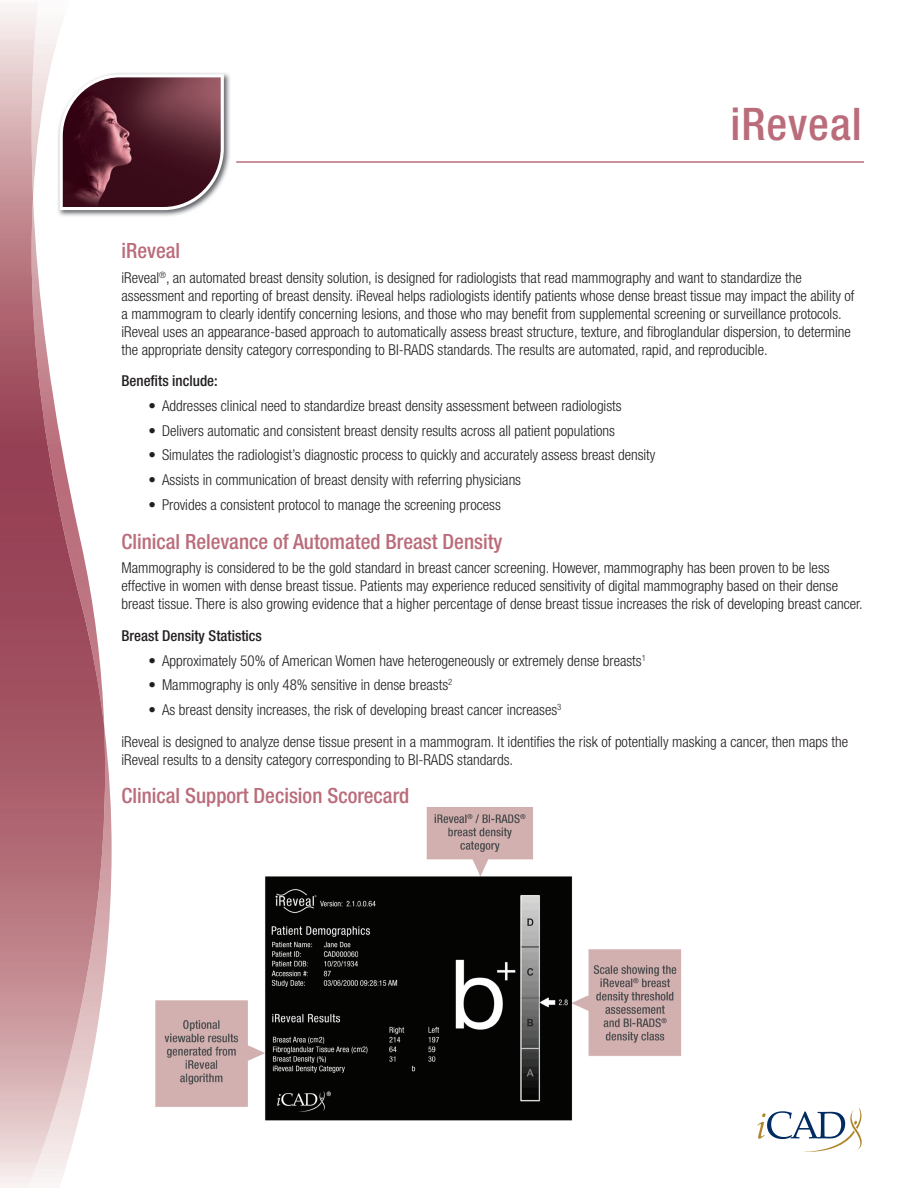
<style>
.page{position:relative;width:918px;height:1188px;background:#fff}
.page>*{position:absolute;margin:0;border:0;box-sizing:border-box;transform-origin:0 0}
.t1{font:500 condensed 45px "Helvetica Neue LT Std";letter-spacing:.02em;color:#ba6c7a}
.t2{font:500 condensed 21px "Helvetica Neue LT Std";color:#ba6c7a}
.t3{font:300 condensed 15px/18px "Helvetica Neue LT Std";color:#231f20}
.t4{font:500 condensed 15px "Helvetica Neue LT Std";color:#231f20}
</style>
<div class="page">
<hr style="left:236px;top:161px;width:628px;height:2px;background:#ba6c7a">
<svg style="left:105px;top:734px;width:7px;height:235px"></svg>
<img style="left:0;top:6px;width:105px;height:1182px">
<img style="left:57px;top:72px;width:173px;height:103px">
<svg style="left:32px;top:73px;width:193px;height:654px"></svg>
<svg style="left:757px;top:1107px;width:105px;height:45px"></svg>
<img style="left:155px;top:808px;width:526px;height:313px">
<h1 class="t1" style="left:731px;top:97px;width:133px">iReveal</h1>
<h2 class="t2" style="left:122px;top:238px;width:60px">iReveal</h2>
<p class="t3" style="left:122px;top:268px;width:735px">iReveal<sup>®</sup>, an automated breast density solution, is designed for radiologists that read mammography and want to standardize the assessment and reporting of breast density. iReveal helps radiologists identify patients whose dense breast tissue may impact the ability of a mammogram to clearly identify concerning lesions, and those who may benefit from supplemental screening or surveillance protocols. iReveal uses an appearance-based approach to automatically assess breast structure, texture, and fibroglandular dispersion, to determine the appropriate density category corresponding to BI-RADS standards. The results are automated, rapid, and reproducible.</p>
<p class="t4" style="left:122px;top:372px;width:98px">Benefits include:</p>
<p class="t3" style="left:149px;top:397px;width:475px">• Addresses clinical need to standardize breast density assessment between radiologists</p>
<p class="t3" style="left:149px;top:421px;width:468px">• Delivers automatic and consistent breast density results across all patient populations</p>
<p class="t3" style="left:149px;top:446px;width:508px">• Simulates the radiologist’s diagnostic process to quickly and accurately assess breast density</p>
<p class="t3" style="left:149px;top:471px;width:374px">• Assists in communication of breast density with referring physicians</p>
<p class="t3" style="left:149px;top:496px;width:354px">• Provides a consistent protocol to manage the screening process</p>
<h2 class="t2" style="left:122px;top:529px;width:382px">Clinical Relevance of Automated Breast Density</h2>
<p class="t3" style="left:122px;top:559px;width:743px">Mammography is considered to be the gold standard in breast cancer screening. However, mammography has been proven to be less effective in women with dense breast tissue. Patients may experience reduced sensitivity of digital mammography based on their dense breast tissue. There is also growing evidence that a higher percentage of dense breast tissue increases the risk of developing breast cancer.</p>
<p class="t4" style="left:122px;top:627px;width:142px">Breast Density Statistics</p>
<p class="t3" style="left:148px;top:651px;width:499px">• Approximately 50% of American Women have heterogeneously or extremely dense breasts<sup>1</sup></p>
<p class="t3" style="left:149px;top:676px;width:305px">• Mammography is only 48% sensitive in dense breasts<sup>2</sup></p>
<p class="t3" style="left:122px;top:694px;width:728px;line-height:31.5px;text-indent:27px">• As breast density increases, the risk of developing breast cancer increases<sup>3<br></sup>iReveal is designed to analyze dense tissue present in a mammogram. It identifies the risk of potentially masking a cancer, then maps the</p>
<p class="t3" style="left:122px;top:750px;width:393px">iReveal results to a density category corresponding to BI-RADS standards.</p>
<h2 class="t2" style="left:122px;top:783px;width:289px">Clinical Support Decision Scorecard</h2>
</div>
